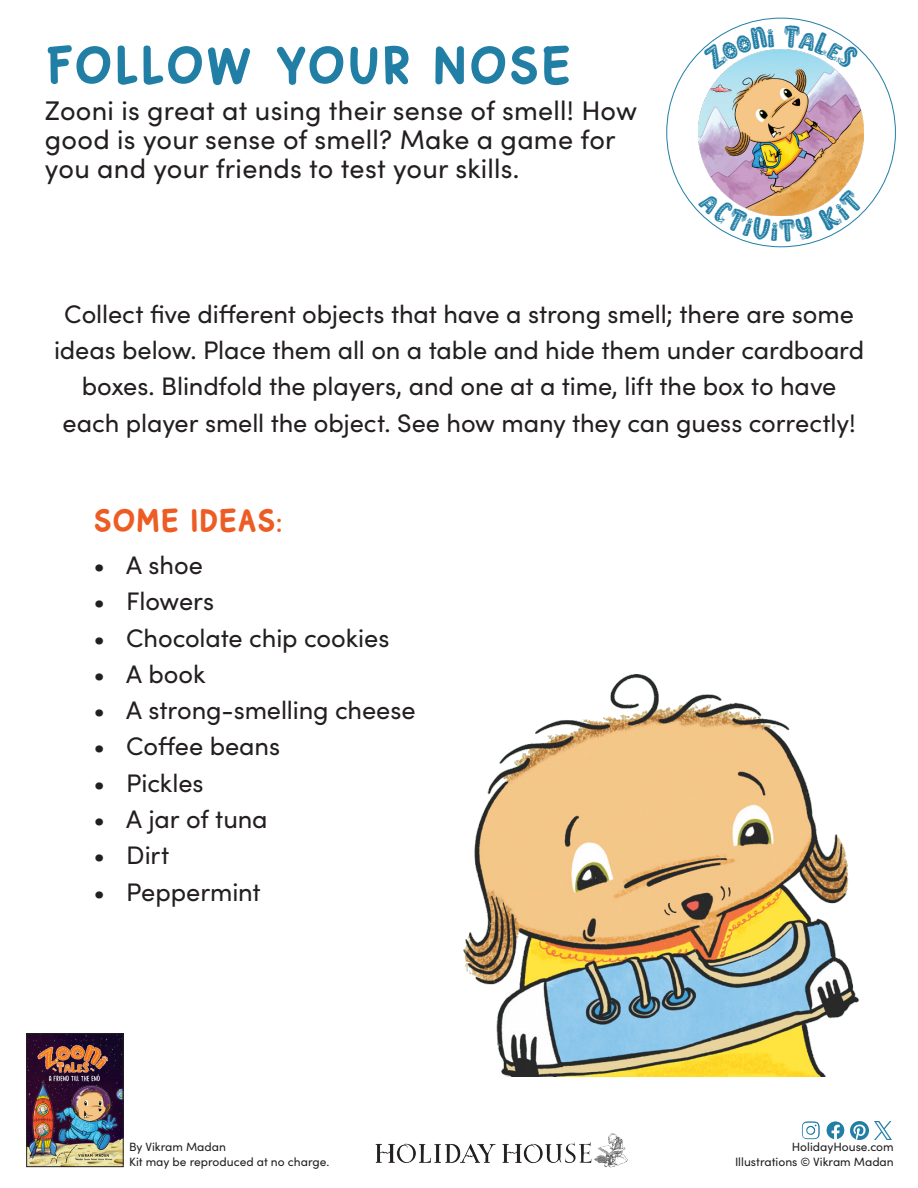
<style>
.page{position:relative;width:918px;height:1188px;background:#fff}
.page>*{position:absolute;margin:0;border:0;box-sizing:border-box;transform-origin:0 0}
.t1{font:900 54px "Sunbird";letter-spacing:.015em;color:#217ea5}
.t2{font:900 32.7px "Sunbird";letter-spacing:.005em;color:#ed5d23}
.t3{font:27px/29.1px "Sofia Pro";letter-spacing:.01em;color:#231f20}
.t4{font:25.35px/36.3px "Sofia Pro";letter-spacing:-.005em;color:#231f20;text-align:center}
.t5{font:12px/14.4px "Sofia Pro";color:#231f20;text-align:right}
</style>
<div class="page">
<img style="left:698px;top:50px;width:165px;height:138px">
<img style="left:827px;top:1121px;width:17px;height:18px">
<img style="left:851px;top:1121px;width:18px;height:18px">
<img style="left:874px;top:1121px;width:18px;height:18px">
<img style="left:802px;top:1121px;width:18px;height:18px">
<img style="left:375px;top:1133px;width:253px;height:35px">
<img style="left:463px;top:674px;width:397px;height:403px">
<img style="left:28px;top:1035px;width:94px;height:130px">
<div style="left:26px;top:1033px;width:98px;height:134px;border:1px solid #231f20"></div>
<svg style="left:702px;top:26px;width:73px;height:44px"></svg>
<svg style="left:783px;top:24px;width:77px;height:46px"></svg>
<svg style="left:698px;top:188px;width:166px;height:54px"></svg>
<p class="t1" style="left:45px;top:33px;width:528px">FOLLOW YOUR NOSE</p>
<p class="t3" style="left:45px;top:94px;width:594px">Zooni is great at using their sense of smell! How good is your sense of smell? Make a game for you and your friends to test your skills.</p>
<p class="t4" style="left:54px;top:294px;width:812px">Collect five different objects that have a strong smell; there are some ideas below. Place them all on a table and hide them under cardboard boxes. Blindfold the players, and one at a time, lift the box to have each player smell the object. See how many they can guess correctly!</p>
<p class="t2" style="left:94px;top:501px;width:190px">SOME IDEAS:</p>
<p class="t4" style="left:94px;top:545px;width:111px">• A shoe</p>
<p class="t4" style="left:94px;top:582px;width:122px">• Flowers</p>
<p class="t4" style="left:94px;top:618px;width:297px">• Chocolate chip cookies</p>
<p class="t4" style="left:94px;top:654px;width:113px">• A book</p>
<p class="t4" style="left:94px;top:691px;width:324px">• A strong-smelling cheese</p>
<p class="t4" style="left:94px;top:727px;width:188px">• Coffee beans</p>
<p class="t4" style="left:94px;top:763px;width:112px">• Pickles</p>
<p class="t4" style="left:94px;top:800px;width:176px">• A jar of tuna</p>
<p class="t4" style="left:94px;top:836px;width:77px">• Dirt</p>
<p class="t4" style="left:94px;top:872px;width:169px">• Peppermint</p>
<p class="t5" style="left:129px;top:1139px;width:202px;text-align:left">By Vikram Madan<br>Kit may be reproduced at no charge.</p>
<p class="t5" style="left:735px;top:1139px;width:160px">HolidayHouse.com<br>Illustrations © Vikram Madan</p>
</div>
